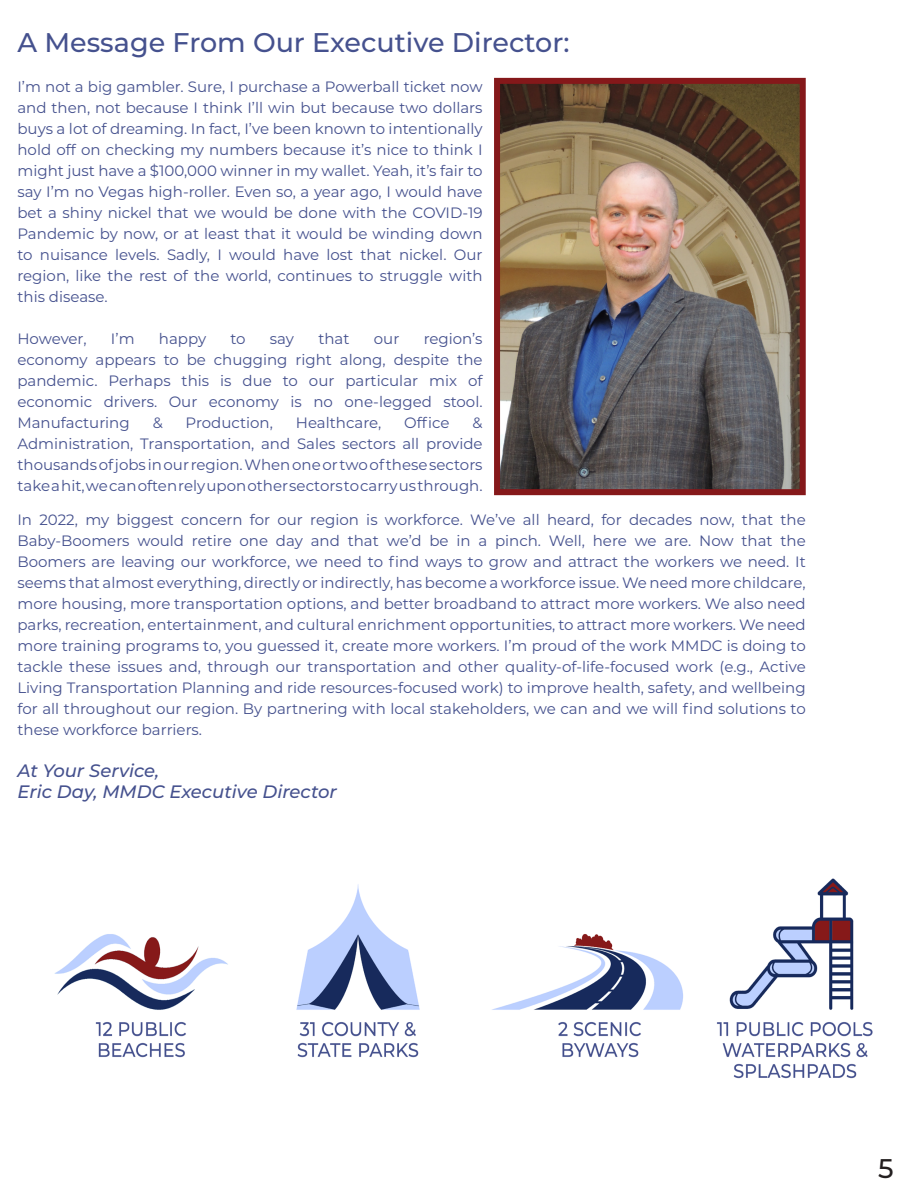
<style>
.page{position:relative;width:918px;height:1188px;background:#fff}
.page>*{position:absolute;margin:0;border:0;box-sizing:border-box;transform-origin:0 0}
._6_Content_black_C_S{font:500 27px "Montserrat";color:#45518e}
.t1{font:500 27px "Montserrat";color:#231f20}
._6_Content_black_C_S-2{font:italic 500 18px "Montserrat";color:#45518e}
._6_Content_black_C_S-3{font:15px/21px "Montserrat";color:#45518e;text-align:justify}
</style>
<div class="page">
<img style="left:501px;top:85px;width:298px;height:403px">
<div style="left:494px;top:78px;width:312px;height:417px;border:6px solid #85181a"></div>
<img style="left:54px;top:878px;width:818px;height:201px">
<p class="_6_Content_black_C_S" style="left:17px;top:23px;width:554px">A Message From Our Executive Director:</p>
<p class="_6_Content_black_C_S-3" style="left:17px;top:76px;width:467px">I’m not a big gambler. Sure, I purchase a Powerball ticket now and then, not because I think I’ll win but because two dollars buys a lot of dreaming. In fact, I’ve been known to intentionally hold off on checking my numbers because it’s nice to think I might just have a $100,000 winner in my wallet. Yeah, it’s fair to say I’m no Vegas high-roller. Even so, a year ago, I would have bet a shiny nickel that we would be done with the COVID-19<br>Pandemic by now, or at least that it would be winding down to nuisance levels. Sadly, I would have lost that nickel. Our</p>
<p class="_6_Content_black_C_S-3" style="left:17px;top:265px;width:467px">region, like the rest of the world, continues to struggle with this disease.</p>
<p class="_6_Content_black_C_S-3" style="left:17px;top:328px;width:71px">However,</p>
<p class="_6_Content_black_C_S-3" style="left:111px;top:328px;width:25px">I’m</p>
<p class="_6_Content_black_C_S-3" style="left:159px;top:328px;width:49px">happy</p>
<p class="_6_Content_black_C_S-3" style="left:230px;top:328px;width:17px">to</p>
<p class="_6_Content_black_C_S-3" style="left:270px;top:328px;width:26px">say</p>
<p class="_6_Content_black_C_S-3" style="left:318px;top:328px;width:33px">that</p>
<p class="_6_Content_black_C_S-3" style="left:374px;top:328px;width:27px">our</p>
<p class="_6_Content_black_C_S-3" style="left:424px;top:328px;width:60px">region’s</p>
<p class="_6_Content_black_C_S-3" style="left:17px;top:349px;width:467px">economy appears to be chugging right along, despite the</p>
<p class="_6_Content_black_C_S-3" style="left:17px;top:370px;width:467px">pandemic. Perhaps this is due to our particular mix of</p>
<p class="_6_Content_black_C_S-3" style="left:17px;top:391px;width:467px">economic drivers. Our economy is no one-legged stool.</p>
<p class="_6_Content_black_C_S-3" style="left:17px;top:412px;width:114px">Manufacturing</p>
<p class="_6_Content_black_C_S-3" style="left:153px;top:412px;width:12px">&amp;</p>
<p class="_6_Content_black_C_S-3" style="left:186px;top:412px;width:89px">Production,</p>
<p class="_6_Content_black_C_S-3" style="left:296px;top:412px;width:87px">Healthcare,</p>
<p class="_6_Content_black_C_S-3" style="left:404px;top:412px;width:47px">Office</p>
<p class="_6_Content_black_C_S-3" style="left:473px;top:412px;width:12px">&amp;</p>
<p class="_6_Content_black_C_S-3" style="left:17px;top:433px;width:467px">Administration, Transportation, and Sales sectors all provide</p>
<p class="_6_Content_black_C_S-3" style="left:17px;top:454px;width:467px">thousands of jobs in our region. When one or two of these sectors take a hit, we can often rely upon other sectors to carry us through.</p>
<p class="_6_Content_black_C_S-3" style="left:17px;top:508px;width:790px">In 2022, my biggest concern for our region is workforce. We’ve all heard, for decades now, that the</p>
<p class="_6_Content_black_C_S-3" style="left:17px;top:529px;width:790px">Baby-Boomers would retire one day and that we’d be in a pinch. Well, here we are. Now that the</p>
<p class="_6_Content_black_C_S-3" style="left:17px;top:550px;width:790px">Boomers are leaving our workforce, we need to find ways to grow and attract the workers we need. It seems that almost everything, directly or indirectly, has become a workforce issue. We need more childcare, more housing, more transportation options, and better broadband to attract more workers. We also need parks, recreation, entertainment, and cultural enrichment opportunities, to attract more workers. We need more training programs to, you guessed it, create more workers. I’m proud of the work MMDC is doing to</p>
<p class="_6_Content_black_C_S-3" style="left:17px;top:655px;width:790px">tackle these issues and, through our transportation and other quality-of-life-focused work (e.g., Active</p>
<p class="_6_Content_black_C_S-3" style="left:17px;top:676px;width:790px">Living Transportation Planning and ride resources-focused work) to improve health, safety, and wellbeing for all throughout our region. By partnering with local stakeholders, we can and we will find solutions to these workforce barriers.</p>
<p class="_6_Content_black_C_S-2" style="left:17px;top:758px;width:143px">At Your Service,</p>
<p class="_6_Content_black_C_S-2" style="left:17px;top:779px;width:321px">Eric Day, MMDC Executive Director</p>
<h1 class="t1" style="left:878px;top:1149px;width:17px">5</h1>
</div>
